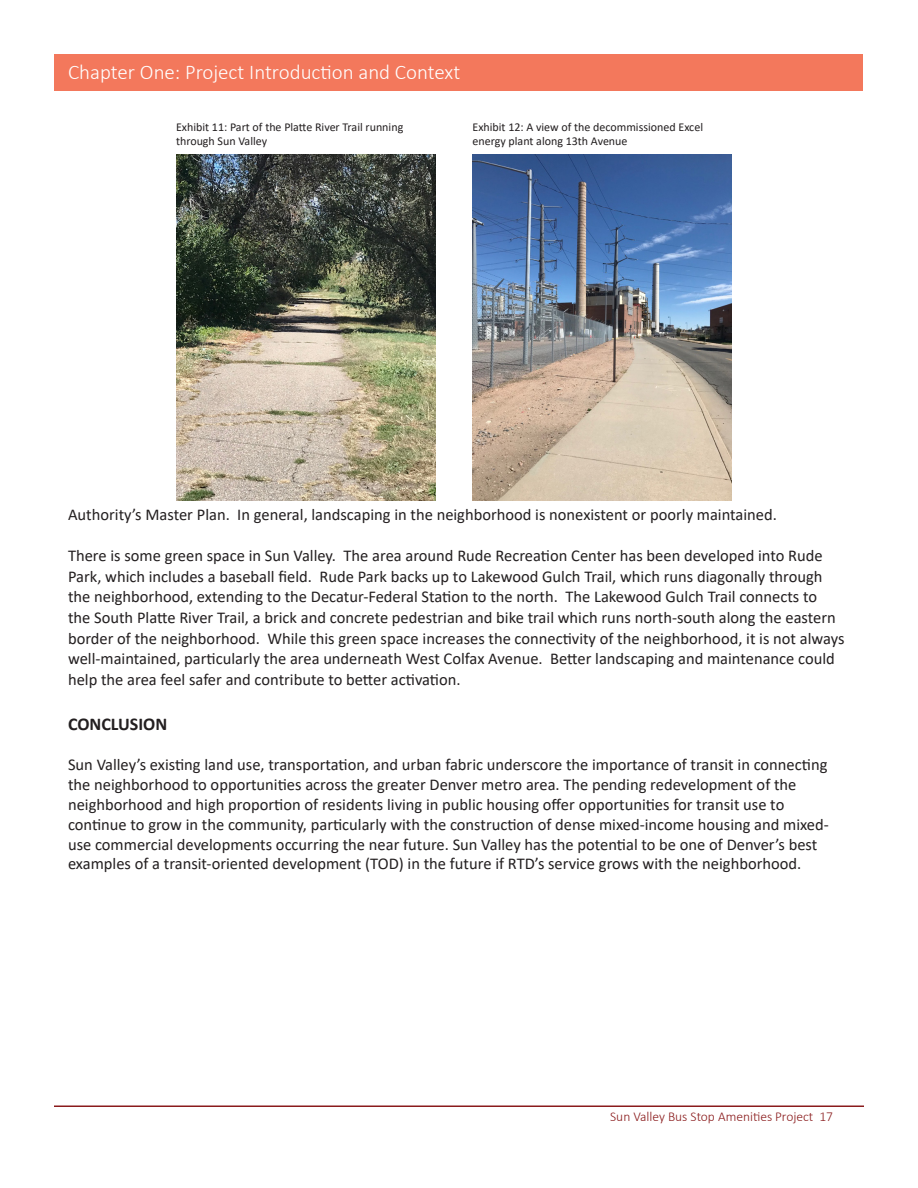
<style>
.page{position:relative;width:918px;height:1188px;background:#fff}
.page>*{position:absolute;margin:0;border:0;box-sizing:border-box;transform-origin:0 0}
.t1{font:300 21px "Calibri";color:#fff}
.t2{font:700 18px "Calibri";color:#231f20}
.t3{font:16.5px/20.7px "Calibri";color:#231f20}
.t4{font:300 13.5px "Calibri";color:#8a1b1c}
.t5{font:12px/14.4px "Calibri";color:#231f20}
</style>
<div class="page">
<div style="left:55px;top:55px;width:808px;height:36px;background:#f3785c"></div>
<hr style="left:54px;top:1106px;width:810px;height:1px;background:#8a1b1c">
<img style="left:473px;top:154px;width:259px;height:346px">
<img style="left:176px;top:154px;width:259px;height:346px">
<p class="t1" style="left:68px;top:59px;width:394px">Chapter One: Project Introduction and Context</p>
<p class="t5" style="left:176px;top:119px;width:229px">Exhibit 11: Part of the Platte River Trail running through Sun Valley</p>
<p class="t5" style="left:473px;top:119px;width:232px">Exhibit 12: A view of the decommissioned Excel energy plant along 13th Avenue</p>
<p class="t3" style="left:68px;top:504px;width:710px">Authority’s Master Plan. In general, landscaping in the neighborhood is nonexistent or poorly maintained.</p>
<p class="t3" style="left:68px;top:545px;width:778px">There is some green space in Sun Valley. The area around Rude Recreation Center has been developed into Rude Park, which includes a baseball field. Rude Park backs up to Lakewood Gulch Trail, which runs diagonally through the neighborhood, extending to the Decatur-Federal Station to the north. The Lakewood Gulch Trail connects to<br>the South Platte River Trail, a brick and concrete pedestrian and bike trail which runs north-south along the eastern border of the neighborhood. While this green space increases the connectivity of the neighborhood, it is not always well-maintained, particularly the area underneath West Colfax Avenue. Better landscaping and maintenance could help the area feel safer and contribute to better activation.</p>
<p class="t2" style="left:68px;top:711px;width:101px">CONCLUSION</p>
<p class="t3" style="left:68px;top:755px;width:762px;line-height:19.8px">Sun Valley’s existing land use, transportation, and urban fabric underscore the importance of transit in connecting the neighborhood to opportunities across the greater Denver metro area. The pending redevelopment of the neighborhood and high proportion of residents living in public housing offer opportunities for transit use to continue to grow in the community, particularly with the construction of dense mixed-income housing and mixed&shy;use commercial developments occurring the near future. Sun Valley has the potential to be one of Denver’s best examples of a transit-oriented development (TOD) in the future if RTD’s service grows with the neighborhood.</p>
<p class="t4" style="left:610px;top:1109px;width:224px">Sun Valley Bus Stop Amenities Project 17</p>
</div>
